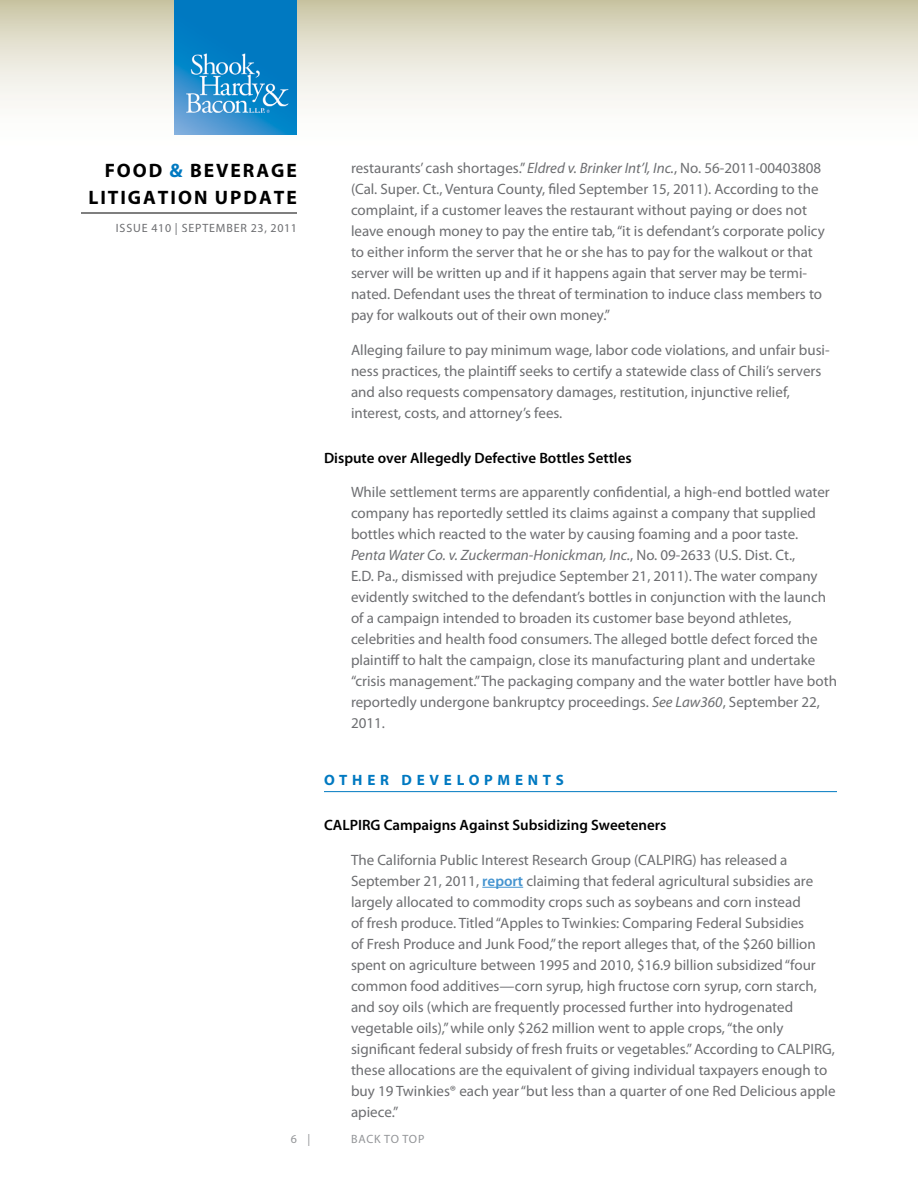
<style>
.page{position:relative;width:918px;height:1188px;background:#fff}
.page>*{position:absolute;margin:0;border:0;box-sizing:border-box;transform-origin:0 0}
.t1{font:700 19.5px/27px "Myriad Pro";letter-spacing:.1em;color:#000}
.t2{font:15px/21px "Myriad Pro";color:#6d6e71}
.t3{font:600 15px "Myriad Pro";color:#000}
.t4{font:700 15px "Myriad Pro";letter-spacing:.32em;color:#0079c1}
.t5{font:12px "Myriad Pro";letter-spacing:.07em;color:#6d6e71}
.t6{font:12px "Myriad Pro";color:#939598}
.s1{color:#0079c1}
.s2{font-style:italic}
.s3{font-weight:600;color:#4594d0}
</style>
<div class="page">
<svg style="left:0;top:0;width:918px;height:135px"></svg>
<hr style="left:81px;top:213px;width:216px;height:1px;background:#000">
<img style="left:175px;top:0;width:122px;height:135px">
<hr style="left:324px;top:791px;width:513px;height:1px;background:#0079c1">
<hr style="left:482px;top:887px;width:41px;height:1px;background:#4594d0">
<h1 class="t1" style="left:88px;top:156px;width:210px;text-indent:16px">FOOD <span class="s1">&amp;</span> BEVERAGE<br>LITIGATION UPDATE</h1>
<p class="t5" style="left:116px;top:221px;width:183px">Issue 410 | SEPTEMBER 23, 2011</p>
<p class="t2" style="left:351px;top:157px;width:475px">restaurants’ cash shortages.” <span class="s2">Eldred v. Brinker Int’l, Inc.</span>, No. 56-2011-00403808 (Cal. Super. Ct., Ventura County, filed September 15, 2011). According to the complaint, if a customer leaves the restaurant without paying or does not leave enough money to pay the entire tab, “it is defendant’s corporate policy to either inform the server that he or she has to pay for the walkout or that server will be written up and if it happens again that server may be termi&shy;nated. Defendant uses the threat of termination to induce class members to pay for walkouts out of their own money.”</p>
<p class="t2" style="left:351px;top:339px;width:480px">Alleging failure to pay minimum wage, labor code violations, and unfair busi&shy;ness practices, the plaintiff seeks to certify a statewide class of Chili’s servers and also requests compensatory damages, restitution, injunctive relief, interest, costs, and attorney’s fees.</p>
<p class="t3" style="left:324px;top:448px;width:309px">Dispute over Allegedly Defective Bottles Settles</p>
<p class="t2" style="left:351px;top:481px;width:487px">While settlement terms are apparently confidential, a high-end bottled water company has reportedly settled its claims against a company that supplied bottles which reacted to the water by causing foaming and a poor taste.<br><span class="s2">Penta Water Co. v. Zuckerman-Honickman, Inc.</span>, No. 09-2633 (U.S. Dist. Ct.,<br>E.D. Pa., dismissed with prejudice September 21, 2011). The water company evidently switched to the defendant’s bottles in conjunction with the launch of a campaign intended to broaden its customer base beyond athletes, celebrities and health food consumers. The alleged bottle defect forced the plaintiff to halt the campaign, close its manufacturing plant and undertake “crisis management.” The packaging company and the water bottler have both reportedly undergone bankruptcy proceedings. <span class="s2">See Law360</span>, September 22, 2011.</p>
<p class="t4" style="left:324px;top:770px;width:241px">OTHER DEVEL OPM ENTS</p>
<p class="t3" style="left:324px;top:816px;width:344px">CALPIRG Campaigns Against Subsidizing Sweeteners</p>
<p class="t2" style="left:351px;top:849px;width:486px">The California Public Interest Research Group (CALPIRG) has released a September 21, 2011, <span class="s3">report</span> claiming that federal agricultural subsidies are largely allocated to commodity crops such as soybeans and corn instead<br>of fresh produce. Titled “Apples to Twinkies: Comparing Federal Subsidies<br>of Fresh Produce and Junk Food,” the report alleges that, of the $260 billion spent on agriculture between 1995 and 2010, $16.9 billion subsidized “four common food additives—corn syrup, high fructose corn syrup, corn starch, and soy oils (which are frequently processed further into hydrogenated vegetable oils),” while only $262 million went to apple crops, “the only significant federal subsidy of fresh fruits or vegetables.” According to CALPIRG, these allocations are the equivalent of giving individual taxpayers enough to buy 19 Twinkies® each year “but less than a quarter of one Red Delicious apple apiece.”</p>
<p class="t6" style="left:291px;top:1132px;width:21px">6 |</p>
<p class="t6" style="left:351px;top:1132px;width:9px">back</p>
<p class="t6" style="left:384px;top:1132px;width:27px">to top</p>
</div>
